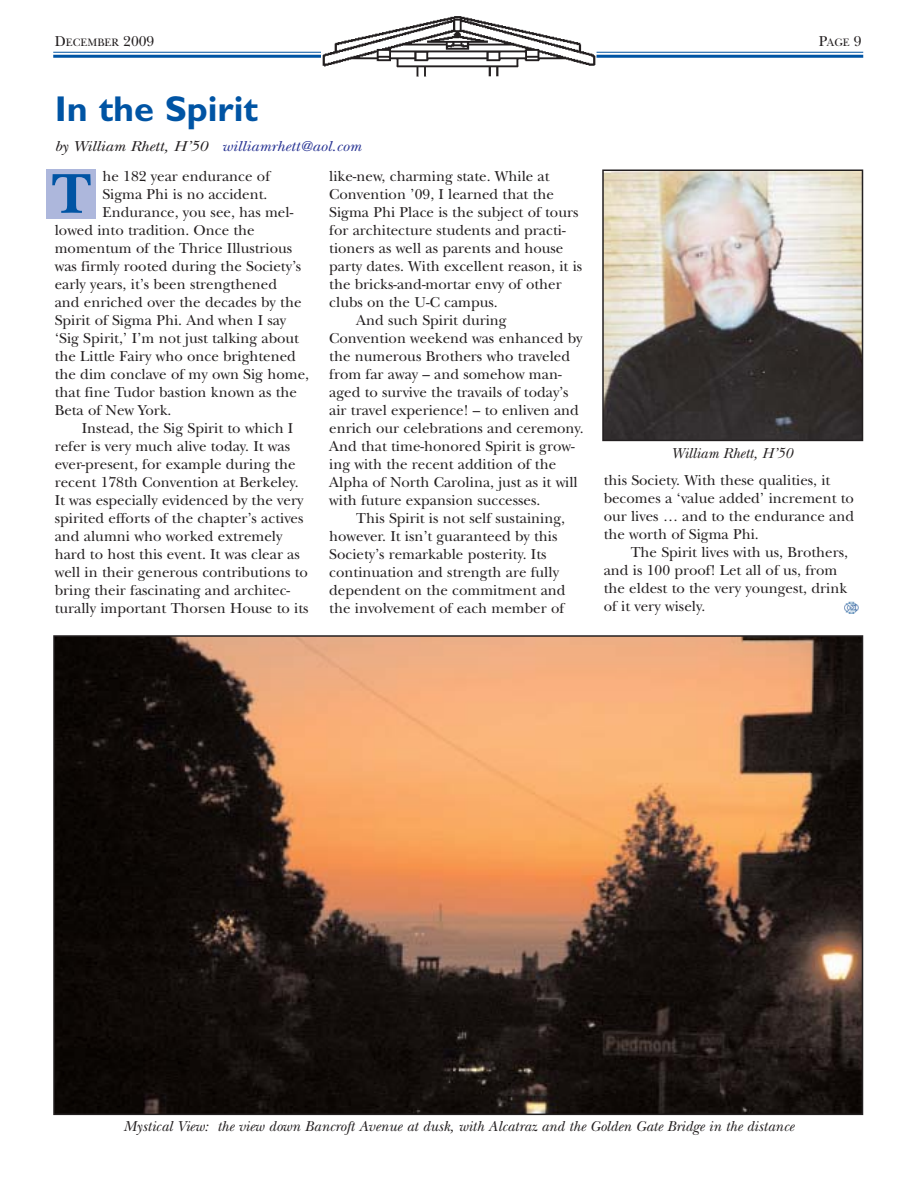
<style>
.page{position:relative;width:918px;height:1188px;background:#fff}
.page>*{position:absolute;margin:0;border:0;box-sizing:border-box;transform-origin:0 0}
.t1{font:700 58.5px "New Baskerville";color:#0054a4}
.t2{font:700 36px "Gill Sans";color:#0054a4}
.t3{font:15px/18px "New Baskerville";color:#231f20}
.t4{font:italic 15px "New Baskerville";color:#231f20}
.t5{font:italic 15px/30px "New Baskerville";color:#2b3795;scale:1.11 1}
.t6{font:11.25px "New Baskerville";color:#231f20}
.s1{font-size:15px}
.s2{color:#231f20}
.s3{font-style:normal;color:#231f20}
</style>
<div class="page">
<hr style="left:53px;top:52px;width:810px;height:1px;background:#0054a4">
<hr style="left:53px;top:55px;width:810px;height:3px;background:#0054a4">
<img style="left:321px;top:16px;width:276px;height:61px">
<div style="left:46px;top:169px;width:50px;height:50px;background:#adb7dc"></div>
<img style="left:605px;top:172px;width:255px;height:266px">
<div style="left:602px;top:169px;width:261px;height:272px;border:2px solid #231f20"></div>
<img style="left:56px;top:638px;width:804px;height:474px">
<img style="left:845px;top:602px;width:14px;height:12px">
<p class="t6" style="left:55px;top:39px;width:101px"><span class="s1">D</span>ECEMBER <span class="s1">2009</span></p>
<p class="t6" style="left:819px;top:39px;width:44px"><span class="s1">P</span>AGE <span class="s1">9</span></p>
<h2 class="t2" style="left:55px;top:97px;width:205px">In the Spirit</h2>
<p class="t5" style="left:102px;top:133px;width:235px;text-indent:-48px"><span class="s2">by William Rhett, H’50</span> williamrhett@aol.com <span class="s3">he 182 year endurance of</span></p>
<p class="t3" style="left:102px;top:187px;width:166px">Sigma Phi is no accident.</p>
<p class="t3" style="left:102px;top:205px;width:192px">Endurance, you see, has mel-</p>
<p class="t3" style="left:55px;top:223px;width:202px">lowed into tradition. Once the</p>
<p class="t3" style="left:55px;top:241px;width:239px">momentum of the Thrice Illustrious</p>
<p class="t3" style="left:55px;top:259px;width:248px">was firmly rooted during the Society’s</p>
<p class="t3" style="left:55px;top:277px;width:224px">early years, it’s been strengthened</p>
<p class="t3" style="left:55px;top:295px;width:248px">and enriched over the decades by the</p>
<p class="t3" style="left:55px;top:313px;width:233px">Spirit of Sigma Phi. And when I say</p>
<p class="t3" style="left:55px;top:331px;width:246px">‘Sig Spirit,’ I’m not just talking about</p>
<p class="t3" style="left:55px;top:349px;width:243px">the Little Fairy who once brightened</p>
<p class="t3" style="left:55px;top:367px;width:256px">the dim conclave of my own Sig home,</p>
<p class="t3" style="left:55px;top:385px;width:244px">that fine Tudor bastion known as the</p>
<p class="t3" style="left:55px;top:403px;width:118px">Beta of New York.</p>
<p class="t3" style="left:82px;top:421px;width:213px">Instead, the Sig Spirit to which I</p>
<p class="t3" style="left:55px;top:439px;width:237px">refer is very much alive today. It was</p>
<p class="t3" style="left:55px;top:457px;width:243px">ever-present, for example during the</p>
<p class="t3" style="left:55px;top:475px;width:246px">recent 178th Convention at Berkeley.</p>
<p class="t3" style="left:55px;top:493px;width:250px">It was especially evidenced by the very</p>
<p class="t3" style="left:55px;top:511px;width:250px">spirited efforts of the chapter’s actives</p>
<p class="t3" style="left:55px;top:529px;width:229px">and alumni who worked extremely</p>
<p class="t3" style="left:55px;top:547px;width:247px">hard to host this event. It was clear as</p>
<p class="t3" style="left:55px;top:565px;width:255px">well in their generous contributions to</p>
<p class="t3" style="left:55px;top:583px;width:237px">bring their fascinating and architec-</p>
<p class="t3" style="left:55px;top:601px;width:255px">turally important Thorsen House to its</p>
<p class="t3" style="left:329px;top:169px;width:222px">like-new, charming state. While at</p>
<p class="t3" style="left:329px;top:187px;width:226px">Convention ’09, I learned that the</p>
<p class="t3" style="left:329px;top:205px;width:251px">Sigma Phi Place is the subject of tours</p>
<p class="t3" style="left:329px;top:223px;width:238px">for architecture students and practi-</p>
<p class="t3" style="left:329px;top:241px;width:236px">tioners as well as parents and house</p>
<p class="t3" style="left:329px;top:259px;width:255px">party dates. With excellent reason, it is</p>
<p class="t3" style="left:329px;top:277px;width:234px">the bricks-and-mortar envy of other</p>
<p class="t3" style="left:329px;top:295px;width:170px">clubs on the U-C campus.</p>
<p class="t3" style="left:356px;top:313px;width:152px">And such Spirit during</p>
<p class="t3" style="left:329px;top:331px;width:255px">Convention weekend was enhanced by</p>
<p class="t3" style="left:329px;top:349px;width:242px">the numerous Brothers who traveled</p>
<p class="t3" style="left:329px;top:367px;width:234px">from far away – and somehow man-</p>
<p class="t3" style="left:329px;top:385px;width:241px">aged to survive the travails of today’s</p>
<p class="t3" style="left:329px;top:403px;width:251px">air travel experience! – to enliven and</p>
<p class="t3" style="left:329px;top:421px;width:256px">enrich our celebrations and ceremony.</p>
<p class="t3" style="left:329px;top:439px;width:247px">And that time-honored Spirit is grow-</p>
<p class="t3" style="left:329px;top:457px;width:228px">ing with the recent addition of the</p>
<p class="t3" style="left:329px;top:475px;width:250px">Alpha of North Carolina, just as it will</p>
<p class="t3" style="left:329px;top:493px;width:213px">with future expansion successes.</p>
<p class="t3" style="left:356px;top:511px;width:210px">This Spirit is not self sustaining,</p>
<p class="t3" style="left:329px;top:529px;width:230px">however. It isn’t guaranteed by this</p>
<p class="t3" style="left:329px;top:547px;width:219px">Society’s remarkable posterity. Its</p>
<p class="t3" style="left:329px;top:565px;width:231px">continuation and strength are fully</p>
<p class="t3" style="left:329px;top:583px;width:238px">dependent on the commitment and</p>
<p class="t3" style="left:329px;top:601px;width:237px">the involvement of each member of</p>
<h1 class="t1" style="left:52px;top:173px;width:41px">T</h1>
<p class="t4" style="left:671px;top:448px;width:123px">William Rhett, H’50</p>
<p class="t3" style="left:604px;top:473px;width:252px">this Society. With these qualities, it becomes a ‘value added’ increment to our lives … and to the endurance and the worth of Sigma Phi.</p>
<p class="t3" style="left:604px;top:545px;width:246px;text-indent:27px">The Spirit lives with us, Brothers, and is 100 proof! Let all of us, from the eldest to the very youngest, drink of it very wisely.</p>
<p class="t4" style="left:123px;top:1121px;width:672px">Mystical View: the view down Bancroft Avenue at dusk, with Alcatraz and the Golden Gate Bridge in the distance</p>
</div>
